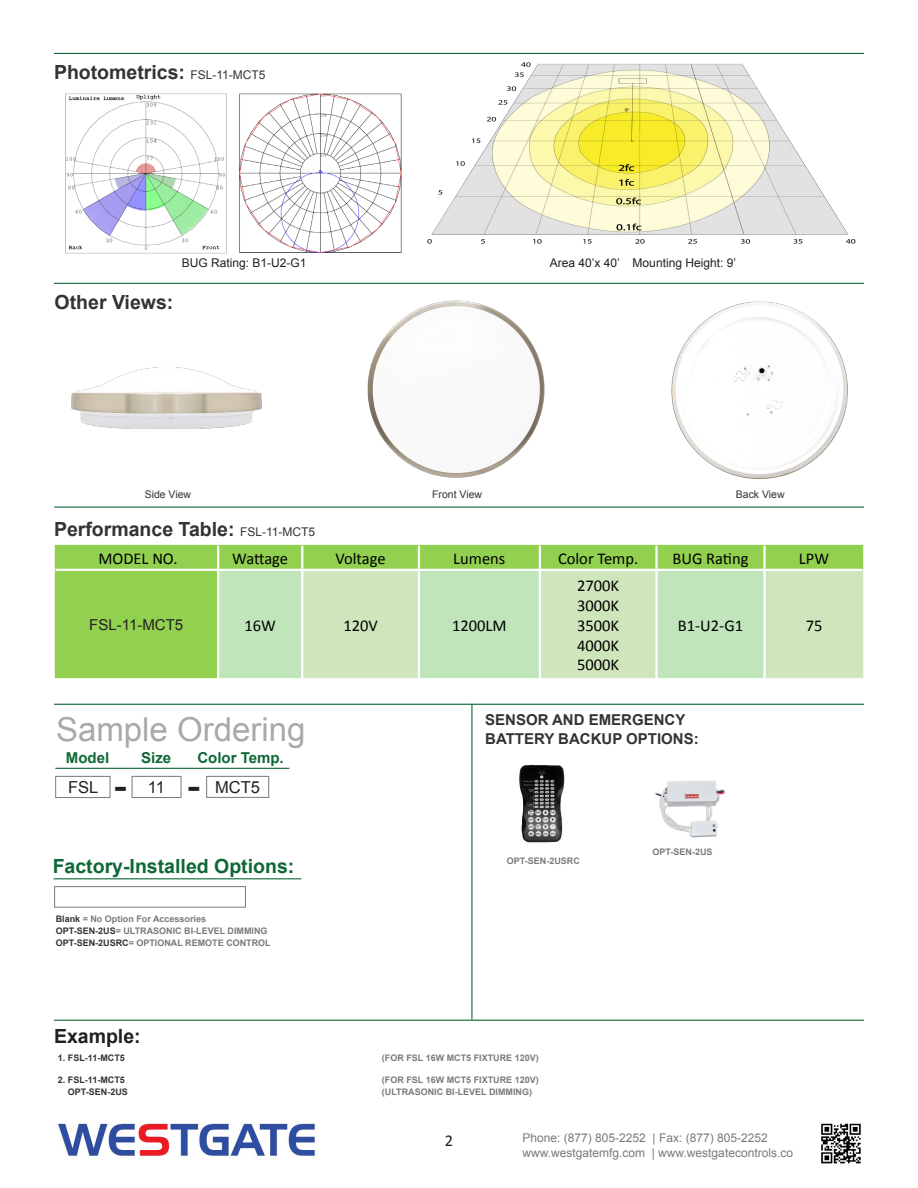
<style>
.page{position:relative;width:918px;height:1188px;background:#fff}
.page>*{position:absolute;margin:0;border:0;box-sizing:border-box;transform-origin:0 0}
.t1{font:33px "Arial";color:#a8a9ad}
.t2{font:700 28.5px "Verdana";color:#231f20}
.t3{font:700 19.5px "Arial";color:#333}
.t4{font:700 19.5px "Arial";color:#0d6736}
.t5{font:700 19.5px "Arial";color:#231f20}
.t6{font:16.5px "Calibri";color:#000}
.t7{font:16.5px "Arial";color:#231f20}
.t8{font:16.5px "Calibri";color:#231f20}
.t9{font:700 15px "Arial";color:#333}
.t10{font:700 15px "Arial";color:#0d6736}
.t11{font:15px "Arial";color:#231f20}
.t12{font:12px "Arial";color:#787a7d}
.t13{font:12px "Arial";color:#231f20}
.t14{font:10.5px "Arial";color:#333}
.t15{font:700 9px "Arial";color:#7a7b7e}
.t16{font:700 9px "Arial";color:#7b7b7e}
.t17{font:700 9px "Arial";color:#333}
.t18{font:700 9px "Arial";color:#323332}
.s1{font-weight:400;font-size:12px}
.s2{color:#323332}
</style>
<div class="page">
<hr style="left:54px;top:507px;width:810px;height:1px;background:#0d6736">
<hr style="left:54px;top:53px;width:810px;height:1px;background:#0d6736">
<hr style="left:54px;top:283px;width:810px;height:1px;background:#0d6736">
<div style="left:55px;top:545px;width:808px;height:133px;background:#92d050"></div>
<div style="left:219px;top:571px;width:82px;height:107px;background:#c0e5bb"></div>
<svg style="left:303px;top:571px;width:560px;height:107px;background:#c9e5bb"></svg>
<hr style="left:217px;top:546px;width:2px;height:23px;background:#fff">
<hr style="left:301px;top:546px;width:2px;height:23px;background:#fff">
<hr style="left:418px;top:546px;width:2px;height:23px;background:#fff">
<hr style="left:539px;top:546px;width:2px;height:23px;background:#fff">
<hr style="left:655px;top:546px;width:3px;height:23px;background:#fff">
<hr style="left:763px;top:546px;width:3px;height:23px;background:#fff">
<hr style="left:217px;top:571px;width:2px;height:107px;background:#fff">
<hr style="left:301px;top:571px;width:2px;height:107px;background:#fff">
<hr style="left:418px;top:571px;width:2px;height:107px;background:#fff">
<hr style="left:539px;top:571px;width:2px;height:107px;background:#fff">
<hr style="left:655px;top:571px;width:3px;height:107px;background:#fff">
<hr style="left:763px;top:571px;width:3px;height:107px;background:#fff">
<hr style="left:56px;top:569px;width:162px;height:2px;background:#fff">
<hr style="left:218px;top:569px;width:84px;height:2px;background:#fff">
<hr style="left:302px;top:569px;width:117px;height:2px;background:#fff">
<hr style="left:419px;top:569px;width:121px;height:2px;background:#fff">
<hr style="left:540px;top:569px;width:117px;height:2px;background:#fff">
<hr style="left:657px;top:569px;width:108px;height:2px;background:#fff">
<hr style="left:765px;top:569px;width:98px;height:2px;background:#fff">
<hr style="left:54px;top:704px;width:810px;height:1px;background:#0d6736">
<hr style="left:54px;top:1020px;width:810px;height:1px;background:#0d6736">
<hr style="left:471px;top:704px;width:1px;height:316px;background:#0d6736">
<img style="left:65px;top:93px;width:162px;height:161px">
<img style="left:239px;top:93px;width:163px;height:160px">
<img style="left:428px;top:62px;width:428px;height:182px">
<hr style="left:53px;top:878px;width:248px;height:1px;background:#0d6736">
<div style="left:54px;top:886px;width:192px;height:22px;background:#fff;border:1px solid #787a7d"></div>
<img style="left:58px;top:1123px;width:257px;height:34px">
<img style="left:821px;top:1123px;width:40px;height:41px">
<img style="left:654px;top:781px;width:71px;height:57px">
<img style="left:519px;top:764px;width:46px;height:79px">
<div style="left:55px;top:776px;width:55px;height:22px;border:1px solid #787a7d"></div>
<div style="left:132px;top:776px;width:49px;height:22px;border:1px solid #787a7d"></div>
<div style="left:206px;top:776px;width:63px;height:22px;border:1px solid #787a7d"></div>
<hr style="left:55px;top:768px;width:234px;height:1px;background:#0d6736">
<img style="left:71px;top:367px;width:191px;height:61px">
<img style="left:367px;top:300px;width:178px;height:178px">
<img style="left:671px;top:301px;width:177px;height:178px">
<p class="t3" style="left:54px;top:60px;width:213px">Photometrics: <span class="s1">FSL-11-MCT5</span></p>
<p class="t3" style="left:55px;top:289px;width:120px">Other Views:</p>
<p class="t13" style="left:182px;top:255px;width:126px">BUG Rating: B1-U2-G1</p>
<p class="t13" style="left:550px;top:255px;width:188px">Area 40’x 40’ Mounting Height: 9’</p>
<p class="t14" style="left:145px;top:487px;width:48px">Side View</p>
<p class="t14" style="left:432px;top:488px;width:51px">Front View</p>
<p class="t14" style="left:736px;top:488px;width:50px">Back View</p>
<p class="t3" style="left:54px;top:516px;width:263px">Performance Table: <span class="s1">FSL-11-MCT5</span></p>
<p class="t6" style="left:98px;top:548px;width:81px">MODEL NO.</p>
<p class="t6" style="left:232px;top:548px;width:57px">Wattage</p>
<p class="t6" style="left:335px;top:548px;width:52px">Voltage</p>
<p class="t6" style="left:453px;top:548px;width:54px">Lumens</p>
<p class="t6" style="left:558px;top:548px;width:82px">Color Temp.</p>
<p class="t6" style="left:672px;top:548px;width:78px">BUG Rating</p>
<p class="t6" style="left:799px;top:548px;width:32px">LPW</p>
<p class="t11" style="left:89px;top:615px;width:95px">FSL-11-MCT5</p>
<p class="t6" style="left:245px;top:615px;width:33px">16W</p>
<p class="t6" style="left:343px;top:615px;width:36px">120V</p>
<p class="t6" style="left:452px;top:615px;width:56px">1200LM</p>
<p class="t6" style="left:577px;top:575px;width:44px">2700K</p>
<p class="t6" style="left:577px;top:595px;width:44px">3000K</p>
<p class="t6" style="left:577px;top:615px;width:44px">3500K</p>
<p class="t6" style="left:577px;top:635px;width:44px">4000K</p>
<p class="t6" style="left:577px;top:654px;width:44px">5000K</p>
<p class="t6" style="left:678px;top:615px;width:67px">B1-U2-G1</p>
<p class="t6" style="left:806px;top:615px;width:18px">75</p>
<p class="t1" style="left:56px;top:708px;width:251px">Sample Ordering</p>
<p class="t7" style="left:68px;top:776px;width:32px">FSL</p>
<p class="t7" style="left:148px;top:776px;width:19px">11</p>
<p class="t7" style="left:215px;top:776px;width:46px">MCT5</p>
<p class="t10" style="left:141px;top:748px;width:32px">Size</p>
<p class="t10" style="left:197px;top:748px;width:88px">Color Temp.</p>
<p class="t10" style="left:66px;top:748px;width:45px">Model</p>
<p class="t2" style="left:114px;top:769px;width:15px">-</p>
<p class="t2" style="left:187px;top:769px;width:15px">-</p>
<p class="t4" style="left:53px;top:853px;width:243px">Factory-Installed Options:</p>
<p class="t15" style="left:56px;top:913px;width:152px"><span class="s2">Blank</span> = No Option For Accessories</p>
<p class="t15" style="left:56px;top:925px;width:213px"><span class="s2">OPT-SEN-2US</span>= ULTRASONIC BI-LEVEL DIMMING</p>
<p class="t15" style="left:56px;top:937px;width:217px"><span class="s2">OPT-SEN-2USRC</span>= OPTIONAL REMOTE CONTROL</p>
<p class="t9" style="left:485px;top:710px;width:202px">SENSOR AND EMERGENCY</p>
<p class="t9" style="left:485px;top:729px;width:215px">BATTERY BACKUP OPTIONS:</p>
<p class="t15" style="left:507px;top:855px;width:75px">OPT-SEN-2USRC</p>
<p class="t15" style="left:653px;top:846px;width:62px">OPT-SEN-2US</p>
<p class="t5" style="left:54px;top:1024px;width:88px">Example:</p>
<p class="t17" style="left:58px;top:1052px;width:69px">1. FSL-11-MCT5</p>
<p class="t16" style="left:382px;top:1052px;width:158px">(FOR FSL 16W MCT5 FIXTURE 120V)</p>
<p class="t17" style="left:58px;top:1074px;width:69px">2. FSL-11-MCT5</p>
<p class="t16" style="left:382px;top:1074px;width:158px">(FOR FSL 16W MCT5 FIXTURE 120V)</p>
<p class="t18" style="left:68px;top:1086px;width:62px">OPT-SEN-2US</p>
<p class="t15" style="left:382px;top:1086px;width:152px">(ULTRASONIC BI-LEVEL DIMMING)</p>
<p class="t8" style="left:445px;top:1130px;width:10px">2</p>
<p class="t12" style="left:522px;top:1130px;width:247px">Phone: (877) 805-2252 | Fax: (877) 805-2252</p>
<p class="t12" style="left:522px;top:1145px;width:272px">www.westgatemfg.com | www.westgatecontrols.co</p>
</div>
